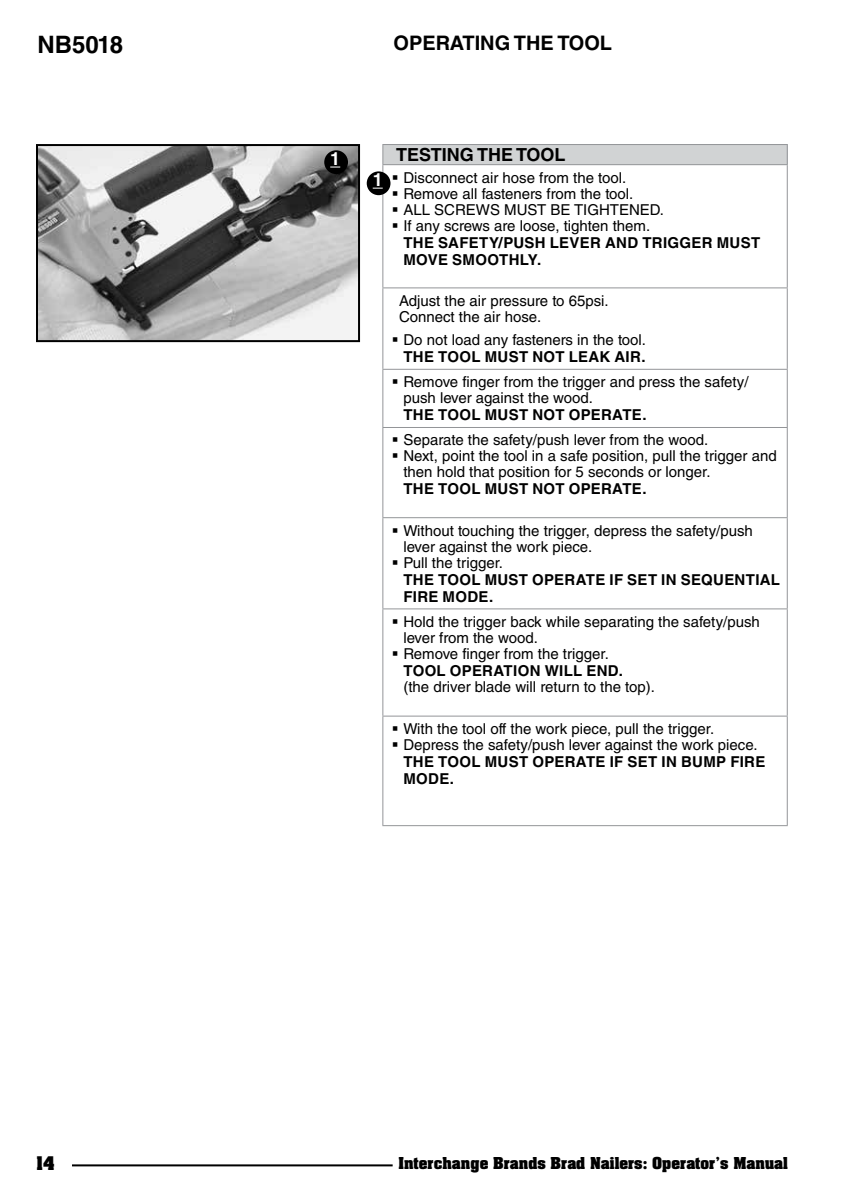
<style>
.page{position:relative;width:842px;height:1191px;background:#fff}
.page>*{position:absolute;margin:0;border:0;box-sizing:border-box;transform-origin:0 0}
.t1{font:700 24px "Helvetica LT Std";color:#000}
.t2{font:700 20px "Helvetica LT Std";color:#000}
.t3{font:700 18px "Helvetica LT Std";color:#000}
.t4{font:700 18px "Helvetica LT Std";color:#fff}
.t5{font:700 16px "Aachen";color:#000}
.t6{font:15px/16px "Helvetica LT Std";color:#000}
.t7{font:700 15px/17px "Helvetica LT Std";letter-spacing:.02em;color:#000}
.t8{font:700 14px "Aachen";color:#000}
</style>
<div class="page">
<hr style="left:72px;top:1164px;width:321px;height:2px;background:#000">
<div style="left:383px;top:144px;width:404px;height:21px;background:#d1d3d4"></div>
<hr style="left:382px;top:287px;width:406px;height:1px;background:#939598">
<hr style="left:382px;top:369px;width:406px;height:1px;background:#939598">
<hr style="left:382px;top:427px;width:406px;height:1px;background:#939598">
<hr style="left:382px;top:517px;width:406px;height:1px;background:#939598">
<hr style="left:382px;top:608px;width:406px;height:1px;background:#939598">
<hr style="left:382px;top:715px;width:406px;height:1px;background:#939598">
<hr style="left:382px;top:825px;width:406px;height:1px;background:#939598">
<hr style="left:382px;top:165px;width:1px;height:122px;background:#939598">
<hr style="left:787px;top:165px;width:1px;height:122px;background:#939598">
<hr style="left:382px;top:288px;width:1px;height:81px;background:#939598">
<hr style="left:787px;top:288px;width:1px;height:81px;background:#939598">
<hr style="left:382px;top:370px;width:1px;height:57px;background:#939598">
<hr style="left:787px;top:370px;width:1px;height:57px;background:#939598">
<hr style="left:382px;top:428px;width:1px;height:89px;background:#939598">
<hr style="left:787px;top:428px;width:1px;height:89px;background:#939598">
<hr style="left:382px;top:518px;width:1px;height:90px;background:#939598">
<hr style="left:787px;top:518px;width:1px;height:90px;background:#939598">
<hr style="left:382px;top:609px;width:1px;height:106px;background:#939598">
<hr style="left:787px;top:609px;width:1px;height:106px;background:#939598">
<hr style="left:382px;top:716px;width:1px;height:109px;background:#939598">
<hr style="left:787px;top:716px;width:1px;height:109px;background:#939598">
<hr style="left:382px;top:144px;width:406px;height:1px;background:#939598">
<svg style="left:382px;top:145px;width:1px;height:19px"></svg>
<svg style="left:787px;top:145px;width:1px;height:19px"></svg>
<hr style="left:382px;top:164px;width:406px;height:1px;background:#939598">
<img style="left:39px;top:147px;width:318px;height:192px">
<div style="left:36px;top:144px;width:324px;height:198px;border:2px solid #000"></div>
<div style="left:324px;top:150px;width:24px;height:24px;background:#000;border-radius:50%"></div>
<div style="left:367px;top:171px;width:23px;height:24px;background:#000;border-radius:50%"></div>
<h1 class="t1" style="left:37px;top:30px;width:87px">NB5018</h1>
<h2 class="t2" style="left:393px;top:31px;width:220px">OPERATING THE TOOL</h2>
<p class="t4" style="left:330px;top:148px;width:12px">1</p>
<p class="t4" style="left:373px;top:169px;width:12px">1</p>
<p class="t3" style="left:396px;top:144px;width:171px">TESTING THE TOOL</p>
<p class="t6" style="left:403px;top:169px;width:262px">Disconnect air hose from the tool.<br>Remove all fasteners from the tool.<br>ALL SCREWS MUST BE TIGHTENED.<br>If any screws are loose, tighten them.</p>
<p class="t7" style="left:403px;top:234px;width:358px">THE SAFETY/PUSH LEVER AND TRIGGER MUST<br>MOVE SMOOTHLY.</p>
<p class="t6" style="left:399px;top:292px;width:211px">Adjust the air pressure to 65psi.<br>Connect the air hose.</p>
<p class="t6" style="left:403px;top:332px;width:244px">Do not load any fasteners in the tool.</p>
<p class="t7" style="left:403px;top:348px;width:244px">THE TOOL MUST NOT LEAK AIR.</p>
<p class="t6" style="left:403px;top:374px;width:347px">Remove finger from the trigger and press the safety/ push lever against the wood.</p>
<p class="t7" style="left:403px;top:406px;width:245px">THE TOOL MUST NOT OPERATE.</p>
<p class="t6" style="left:403px;top:432px;width:375px">Separate the safety/push lever from the wood.<br>Next, point the tool in a safe position, pull the trigger and then hold that position for 5 seconds or longer.</p>
<p class="t7" style="left:403px;top:480px;width:245px">THE TOOL MUST NOT OPERATE.</p>
<p class="t6" style="left:403px;top:522px;width:351px">Without touching the trigger, depress the safety/push lever against the work piece.<br>Pull the trigger.</p>
<p class="t7" style="left:403px;top:570px;width:378px">THE TOOL MUST OPERATE IF SET IN SEQUENTIAL<br>FIRE MODE.</p>
<p class="t6" style="left:403px;top:613px;width:358px">Hold the trigger back while separating the safety/push lever from the wood.<br>Remove finger from the trigger.</p>
<p class="t7" style="left:403px;top:662px;width:221px">TOOL OPERATION WILL END.</p>
<p class="t6" style="left:403px;top:678px;width:253px">(the driver blade will return to the top).</p>
<p class="t6" style="left:403px;top:721px;width:356px">With the tool off the work piece, pull the trigger.<br>Depress the safety/push lever against the work piece.</p>
<p class="t7" style="left:403px;top:753px;width:363px">THE TOOL MUST OPERATE IF SET IN BUMP FIRE<br>MODE.</p>
<p class="t5" style="left:36px;top:1151px;width:20px">14</p>
<p class="t8" style="left:398px;top:1152px;width:391px">Interchange Brands Brad Nailers: Operator’s Manual</p>
</div>
